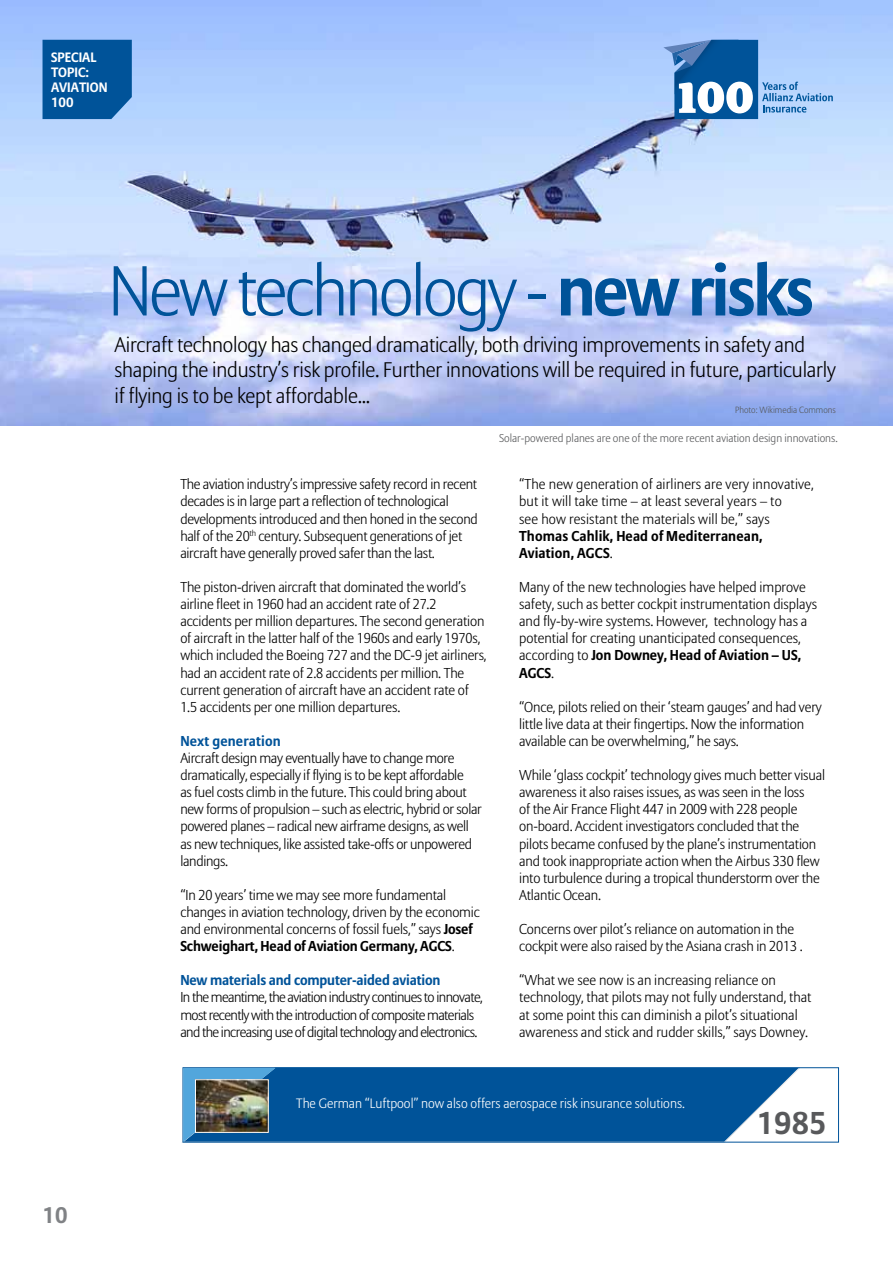
<style>
.page{position:relative;width:893px;height:1263px;background:#fff}
.page>*{position:absolute;margin:0;border:0;box-sizing:border-box;transform-origin:0 0}
.t1{font:300 70.05px "Allianz Sans";letter-spacing:-.04em;color:#005399}
.t2{font:700 31.35px "Allianz Sans";color:#58595b}
.t3{font:700 22.5px "Allianz Sans";color:#808285}
.t4{font:300 21px/25.2px "Allianz Sans";letter-spacing:-.01em;color:#000}
.t5{font:300 14.25px/17.1px "Allianz Sans";letter-spacing:-.01em;color:#000}
.t6{font:300 14.25px/17.1px "Allianz Sans";letter-spacing:-.04em;color:#000}
.t7{font:300 14.25px/17.1px "Allianz Sans";letter-spacing:.01em;color:#000}
.t8{font:700 14.25px/17.1px "Allianz Sans";letter-spacing:.01em;color:#000}
.t9{font:700 14.25px "Allianz Sans";letter-spacing:-.01em;color:#005399}
.t10{font:700 14.25px "Allianz Sans";letter-spacing:.01em;color:#005399}
.t11{font:300 13.5px "Allianz Sans";color:#fff}
.t12{font:700 13.5px/15px "Allianz Sans";color:#fff}
.t13{font:300 11.25px "Allianz Sans";color:#58595b}
.t14{font:300 9px "Allianz Sans";color:#58595b}
.s1{font-weight:700}
.s2{font-weight:300}
</style>
<div class="page">
<img style="left:0;top:0;width:893px;height:425px">
<svg style="left:182px;top:1067px;width:617px;height:75px;background:#125fa0"></svg>
<div style="left:183px;top:1067px;width:656px;height:75px;border:1px solid #005399"></div>
<svg style="left:183px;top:1068px;width:92px;height:74px;background:#3a88c2"></svg>
<img style="left:197px;top:1081px;width:69px;height:49px">
<div style="left:195px;top:1079px;width:73px;height:53px;border:1px solid #fff"></div>
<div style="left:43px;top:40px;width:89px;height:79px;background:#005399"></div>
<svg style="left:663px;top:40px;width:170px;height:79px;background:#76a4d5"></svg>
<p class="t12" style="left:51px;top:50px;width:58px">SPECIAL<br>Topic:<br>AVIATION<br>100</p>
<h1 class="t1" style="left:108px;top:249px;width:707px">New technology - <span class="s1">new risks</span></h1>
<h3 class="t4" style="left:114px;top:333px;width:723px">Aircraft technology has changed dramatically, both driving improvements in safety and shaping the industry’s risk profile. Further innovations will be required in future, particularly if flying is to be kept affordable...</h3>
<p class="t14" style="left:735px;top:404px;width:102px">Photo: Wikimedia Commons</p>
<p class="t5" style="left:180px;top:476px;width:299px">The aviation industry’s impressive safety record in recent decades is in large part a reflection of technological developments introduced and then honed in the second half of the 20<sup>th</sup> century. Subsequent generations of jet aircraft have generally proved safer than the last.</p>
<p class="t5" style="left:180px;top:579px;width:308px">The piston-driven aircraft that dominated the world’s airline fleet in 1960 had an accident rate of 27.2 accidents per million departures. The second generation of aircraft in the latter half of the 1960s and early 1970s, which included the Boeing 727 and the DC-9 jet airliners, had an accident rate of 2.8 accidents per million. The current generation of aircraft have an accident rate of 1.5 accidents per one million departures.</p>
<p class="t10" style="left:180px;top:732px;width:102px">Next generation</p>
<p class="t5" style="left:180px;top:750px;width:303px">Aircraft design may eventually have to change more dramatically, especially if flying is to be kept affordable<br>as fuel costs climb in the future. This could bring about new forms of propulsion – such as electric, hybrid or solar powered planes – radical new airframe designs, as well as new techniques, like assisted take-offs or unpowered landings.</p>
<p class="t5" style="left:180px;top:887px;width:301px">“In 20 years’ time we may see more fundamental changes in aviation technology, driven by the economic and environmental concerns of fossil fuels,” says <span class="s1">Josef Schweighart, Head of Aviation Germany, AGCS</span>.</p>
<p class="t9" style="left:180px;top:971px;width:262px">New materials and computer-aided aviation</p>
<p class="t6" style="left:180px;top:989px;width:304px">In the meantime, the aviation industry continues to innovate, most recently with the introduction of composite materials and the increasing use of digital technology and electronics.</p>
<p class="t13" style="left:499px;top:432px;width:340px">Solar-powered planes are one of the more recent aviation design innovations.</p>
<p class="t7" style="left:519px;top:476px;width:296px">“The new generation of airliners are very innovative, but it will take time – at least several years – to<br>see how resistant the materials will be,” says</p>
<p class="t8" style="left:519px;top:527px;width:245px">Thomas Cahlik, Head of Mediterranean,<br>Aviation, AGCS<span class="s2">.</span></p>
<p class="t5" style="left:519px;top:579px;width:299px">Many of the new technologies have helped improve safety, such as better cockpit instrumentation displays and fly-by-wire systems. However, technology has a potential for creating unanticipated consequences, according to <span class="s1">Jon Downey, Head of Aviation – US, AGCS</span>.</p>
<p class="t5" style="left:519px;top:699px;width:304px">“Once, pilots relied on their ‘steam gauges’ and had very little live data at their fingertips. Now the information available can be overwhelming,” he says.</p>
<p class="t5" style="left:519px;top:767px;width:307px">While ‘glass cockpit’ technology gives much better visual awareness it also raises issues, as was seen in the loss<br>of the Air France Flight 447 in 2009 with 228 people on-board. Accident investigators concluded that the pilots became confused by the plane’s instrumentation and took inappropriate action when the Airbus 330 flew into turbulence during a tropical thunderstorm over the Atlantic Ocean.</p>
<p class="t5" style="left:519px;top:921px;width:285px">Concerns over pilot’s reliance on automation in the cockpit were also raised by the Asiana crash in 2013 .</p>
<p class="t5" style="left:519px;top:972px;width:294px">“What we see now is an increasing reliance on technology, that pilots may not fully understand, that at some point this can diminish a pilot’s situational awareness and stick and rudder skills,” says Downey.</p>
<h3 class="t3" style="left:43px;top:1201px;width:26px">10</h3>
<p class="t11" style="left:296px;top:1095px;width:390px">The German “Luftpool” now also offers aerospace risk insurance solutions.</p>
<h2 class="t2" style="left:757px;top:1103px;width:71px">1985</h2>
</div>
